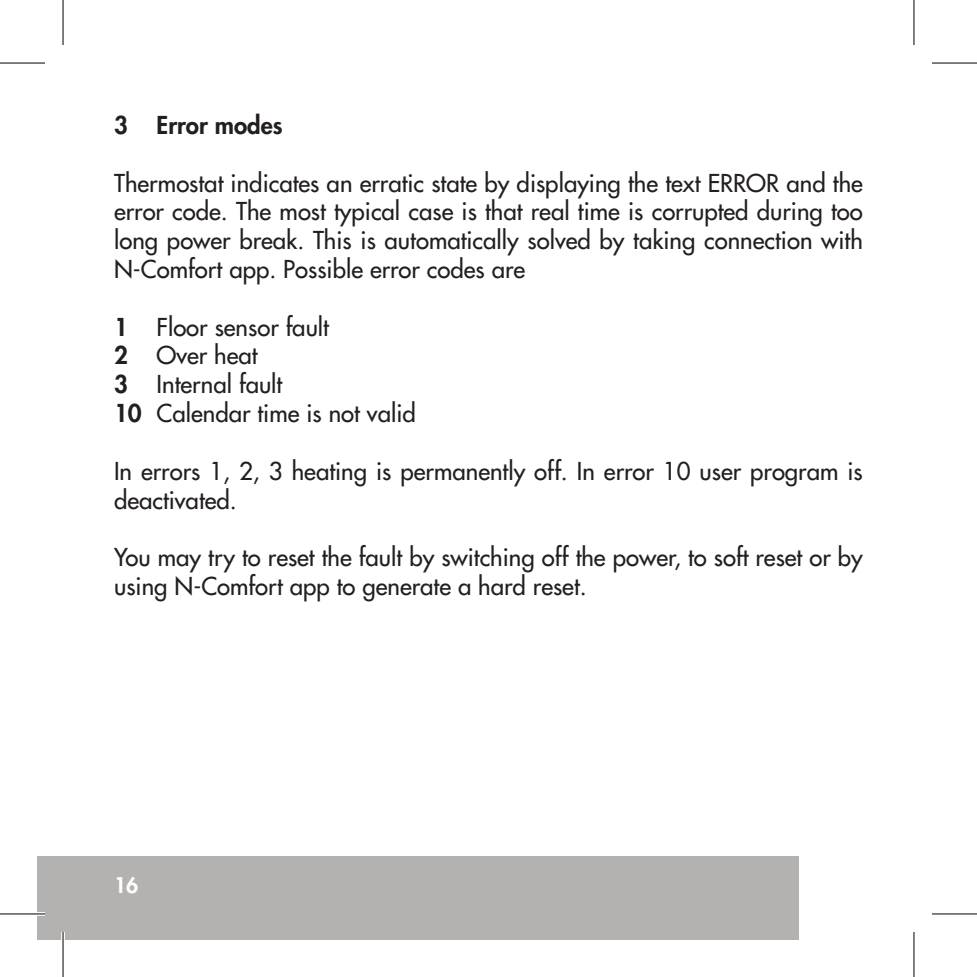
<style>
.page{position:relative;width:977px;height:977px;background:#fff}
.page>*{position:absolute;margin:0;border:0;box-sizing:border-box;transform-origin:0 0}
.t1{font:500 24px/28.8px "Futura Std";color:#231f20}
.t2{font:800 24px "Futura Std";color:#231f20}
.t3{font:800 21px "Futura Std";color:#fff}
.s1{font-weight:800}
</style>
<div class="page">
<div style="left:37px;top:856px;width:761px;height:83px;background:#b4b2b0"></div>
<hr style="left:0;top:912px;width:45px;height:3px;background:#fff">
<hr style="left:61px;top:931px;width:4px;height:45px;background:#fff">
<hr style="left:0;top:62px;width:45px;height:2px;background:#000">
<hr style="left:931px;top:62px;width:45px;height:2px;background:#000">
<hr style="left:0;top:913px;width:45px;height:1px;background:#000">
<hr style="left:931px;top:913px;width:45px;height:1px;background:#000">
<hr style="left:62px;top:0;width:2px;height:45px;background:#000">
<hr style="left:62px;top:931px;width:2px;height:45px;background:#000">
<hr style="left:913px;top:0;width:1px;height:45px;background:#000">
<hr style="left:913px;top:931px;width:1px;height:45px;background:#000">
<p class="t2" style="left:114px;top:110px;width:170px">3 Error modes</p>
<p class="t1" style="left:114px;top:168px;width:750px;text-align:justify">Thermostat indicates an erratic state by displaying the text ERROR and the error code. The most typical case is that real time is corrupted during too long power break. This is automatically solved by taking connection with N-Comfort app. Possible error codes are</p>
<p class="t1" style="left:114px;top:312px;width:303px"><span class="s1">1</span> Floor sensor fault<br><span class="s1">2</span> Over heat<br><span class="s1">3</span> Internal fault<br><span class="s1">10</span> Calendar time is not valid</p>
<p class="t1" style="left:114px;top:456px;width:750px">In errors 1, 2, 3 heating is permanently off. In error 10 user program is deactivated.</p>
<p class="t1" style="left:114px;top:543px;width:750px">You may try to reset the fault by switching off the power, to soft reset or by using N-Comfort app to generate a hard reset.</p>
<p class="t3" style="left:114px;top:871px;width:26px">16</p>
</div>
